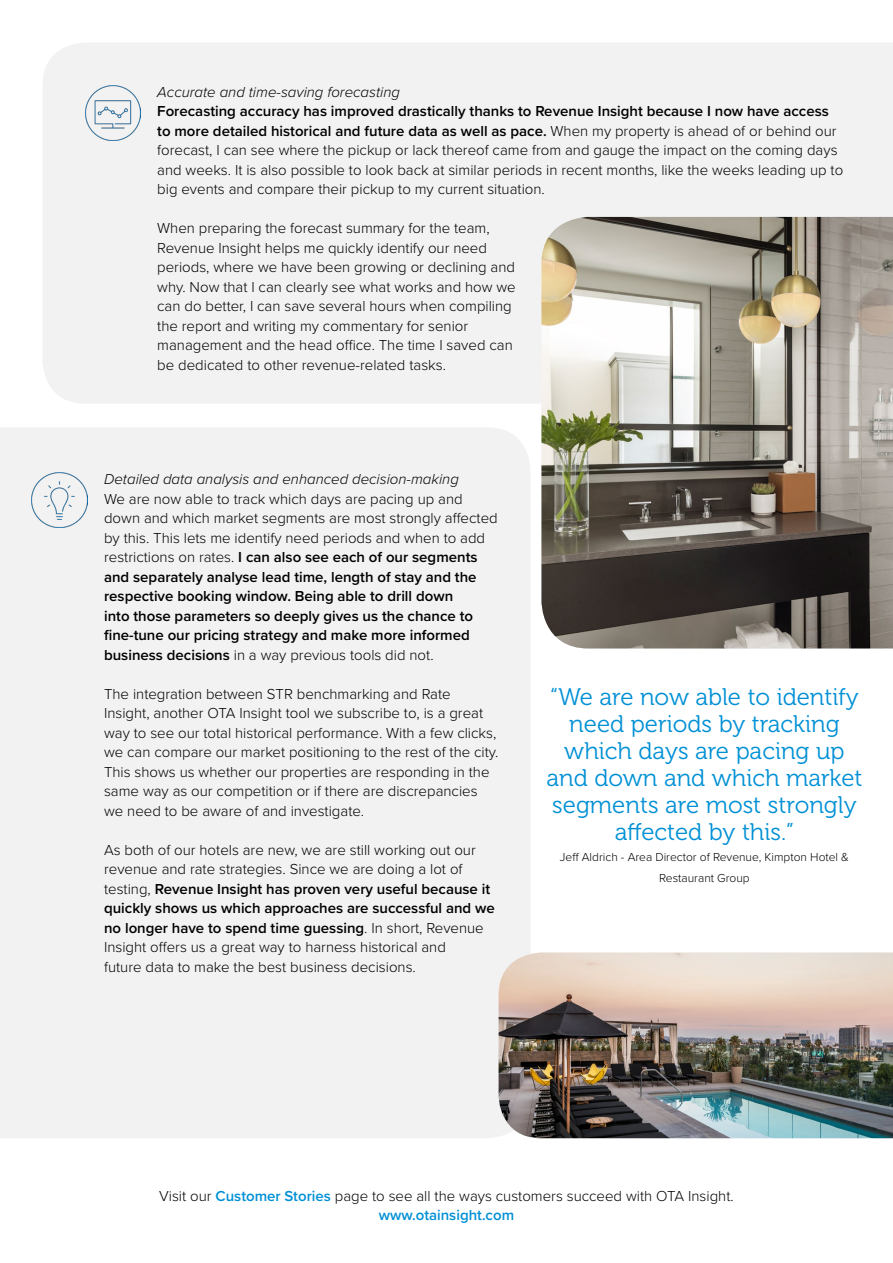
<style>
.page{position:relative;width:893px;height:1263px;background:#fff}
.page>*{position:absolute;margin:0;border:0;box-sizing:border-box;transform-origin:0 0}
.t1{font:24px/27px "Museo 300";color:#0090d5;text-align:center}
.t2{font:300 15px/19.5px "Proxima Nova";color:#000}
.t3{font:600 15px/19.5px "Proxima Nova";color:#000}
.t4{font:italic 300 15px "Proxima Nova";color:#000}
.t5{font:300 12px/21px "Proxima Nova";color:#000;text-align:center}
.s1{font-weight:600}
.s2{font-weight:300}
.s3{font-weight:600;color:#0090d5}
</style>
<div class="page">
<div style="left:43px;top:43px;width:850px;height:360px;background:#f2f2f2"></div>
<div style="left:0;top:428px;width:530px;height:710px;background:#f2f2f2"></div>
<img style="left:85px;top:85px;width:55px;height:55px">
<img style="left:541px;top:217px;width:352px;height:431px">
<img style="left:32px;top:472px;width:55px;height:56px">
<img style="left:499px;top:952px;width:394px;height:186px">
<p class="t4" style="left:157px;top:81px;width:244px">Accurate and time-saving forecasting</p>
<p class="t2" style="left:157px;top:101px;width:687px"><span class="s1">Forecasting accuracy has improved drastically thanks to Revenue Insight because I now have access to more detailed historical and future data as well as pace.</span> When my property is ahead of or behind our forecast, I can see where the pickup or lack thereof came from and gauge the impact on the coming days and weeks. It is also possible to look back at similar periods in recent months, like the weeks leading up to big events and compare their pickup to my current situation.</p>
<p class="t2" style="left:157px;top:218px;width:360px">When preparing the forecast summary for the team, Revenue Insight helps me quickly identify our need periods, where we have been growing or declining and why. Now that I can clearly see what works and how we can do better, I can save several hours when compiling the report and writing my commentary for senior management and the head office. The time I saved can be dedicated to other revenue-related tasks.</p>
<p class="t4" style="left:104px;top:468px;width:356px">Detailed data analysis and enhanced decision-making</p>
<p class="t3" style="left:104px;top:489px;width:395px"><span class="s2">We are now able to track which days are pacing up and down and which market segments are most strongly affected by this. This lets me identify need periods and when to add restrictions on rates.</span> I can also see each of our segments and separately analyse lead time, length of stay and the respective booking window. Being able to drill down<br>into those parameters so deeply gives us the chance to fine-tune our pricing strategy and make more informed business decisions <span class="s2">in a way previous tools did not.</span></p>
<p class="t2" style="left:104px;top:683px;width:396px">The integration between STR benchmarking and Rate Insight, another OTA Insight tool we subscribe to, is a great way to see our total historical performance. With a few clicks, we can compare our market positioning to the rest of the city.<br>This shows us whether our properties are responding in the same way as our competition or if there are discrepancies we need to be aware of and investigate.</p>
<p class="t2" style="left:104px;top:839px;width:392px">As both of our hotels are new, we are still working out our revenue and rate strategies. Since we are doing a lot of testing, <span class="s1">Revenue Insight has proven very useful because it quickly shows us which approaches are successful and we no longer have to spend time guessing</span>. In short, Revenue Insight offers us a great way to harness historical and<br>future data to make the best business decisions.</p>
<h1 class="t1" style="left:546px;top:684px;width:318px">“We are now able to identify need periods by tracking which days are pacing up and down and which market segments are most strongly affected by this.”</h1>
<p class="t5" style="left:560px;top:846px;width:290px">Jeff Aldrich - Area Director of Revenue, Kimpton Hotel &amp;<br>Restaurant Group</p>
<p class="t2" style="left:159px;top:1185px;width:576px;text-align:center">Visit our <span class="s3">Customer Stories</span> page to see all the ways customers succeed with OTA Insight. <span class="s3">www.otainsight.com</span></p>
</div>
